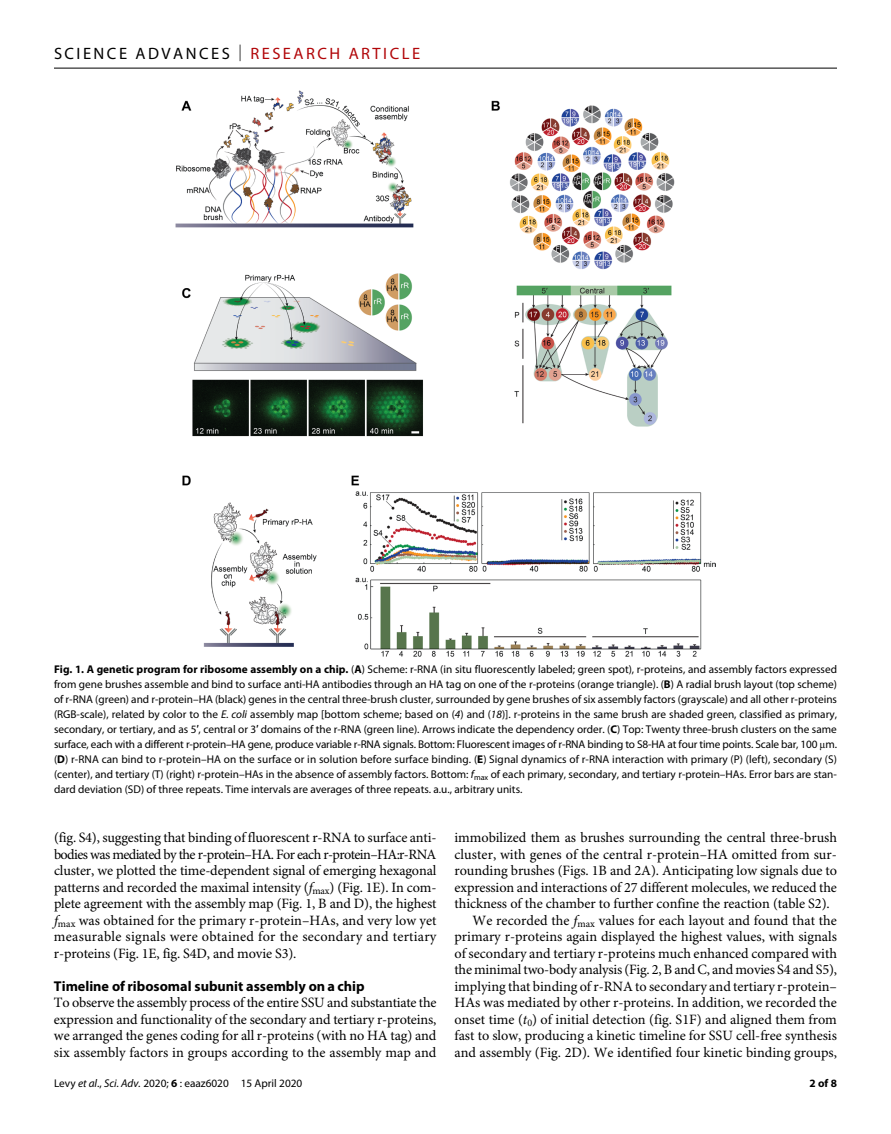
<style>
.page{position:relative;width:891px;height:1134px;background:#fff}
.page>*{position:absolute;margin:0;border:0;box-sizing:border-box;transform-origin:0 0}
.t1{font:16.5px "Myriad Pro";letter-spacing:.15em;color:#000}
.t2{font:14.25px/16.5px "Minion Pro";color:#000;text-align:justify}
.t3{font:700 14.25px "Myriad Pro";color:#000}
.t4{font:11.25px/15px "Myriad Pro";color:#000;text-align:justify}
.t5{font:700 11.25px "Myriad Pro";color:#000}
.s1{font-weight:300}
.s2{color:#b10508}
.s3{font-weight:700}
.s4{font-style:italic}
</style>
<div class="page">
<hr style="left:54px;top:68px;width:783px;height:1px;background:#000">
<img style="left:176px;top:90px;width:540px;height:567px">
<p class="t1" style="left:54px;top:40px;width:368px">SCIENCE ADVANCES <span class="s1">|</span> <span class="s2">RESEARCH ARTICLE</span></p>
<p class="t4" style="left:54px;top:662px;width:785px"><span class="s3">Fig. 1. A genetic program for ribosome assembly on a chip.</span> (<span class="s3">A</span>) Scheme: r-RNA (in situ fluorescently labeled; green spot), r-proteins, and assembly factors expressed from gene brushes assemble and bind to surface anti-HA antibodies through an HA tag on one of the r-proteins (orange triangle). (<span class="s3">B</span>) A radial brush layout (top scheme) of r-RNA (green) and r-protein–HA (black) genes in the central three-brush cluster, surrounded by gene brushes of six assembly factors (grayscale) and all other r-proteins (RGB-scale), related by color to the <span class="s4">E. coli</span> assembly map [bottom scheme; based on (<span class="s4">4</span>) and (<span class="s4">18</span>)]. r-proteins in the same brush are shaded green, classified as primary, secondary, or tertiary, and as 5′, central or 3′ domains of the r-RNA (green line). Arrows indicate the dependency order. (<span class="s3">C</span>) Top: Twenty three-brush clusters on the same surface, each with a different r-protein–HA gene, produce variable r-RNA signals. Bottom: Fluorescent images of r-RNA binding to S8-HA at four time points. Scale bar, 100 m. (<span class="s3">D</span>) r-RNA can bind to r-protein–HA on the surface or in solution before surface binding. (<span class="s3">E</span>) Signal dynamics of r-RNA interaction with primary (P) (left), secondary (S) (center), and tertiary (T) (right) r-protein–HAs in the absence of assembly factors. Bottom: <span class="s4">f</span><sub>max</sub> of each primary, secondary, and tertiary r-protein–HAs. Error bars are stan&shy;dard deviation (SD) of three repeats. Time intervals are averages of three repeats. a.u., arbitrary units.</p>
<p class="t2" style="left:54px;top:831px;width:384px">(fig. S4), suggesting that binding of fluorescent r-RNA to surface anti&shy;bodies was mediated by the r-protein–HA. For each r-protein–HA:r-RNA cluster, we plotted the time-dependent signal of emerging hexagonal patterns and recorded the maximal intensity (<span class="s4">f</span><sub>max</sub>) (Fig. 1E). In com&shy;plete agreement with the assembly map (Fig. 1, B and D), the highest <span class="s4">f</span><sub>max</sub> was obtained for the primary r-protein–HAs, and very low yet measurable signals were obtained for the secondary and tertiary r-proteins (Fig. 1E, fig. S4D, and movie S3).</p>
<p class="t3" style="left:54px;top:974px;width:312px">Timeline of ribosomal subunit assembly on a chip</p>
<p class="t2" style="left:54px;top:996px;width:384px">To observe the assembly process of the entire SSU and substantiate the expression and functionality of the secondary and tertiary r-proteins, we arranged the genes coding for all r-proteins (with no HA tag) and six assembly factors in groups according to the assembly map and</p>
<p class="t4" style="left:54px;top:1076px;width:250px">Levy <span class="s4">et al</span>., <span class="s4">Sci. Adv.</span> 2020; <span class="s3">6</span> : eaaz6020 15 April 2020</p>
<p class="t2" style="left:454px;top:831px;width:384px">immobilized them as brushes surrounding the central three-brush</p>
<p class="t2" style="left:454px;top:847px;width:384px">cluster, with genes of the central r-protein–HA omitted from sur-</p>
<p class="t2" style="left:454px;top:864px;width:384px">rounding brushes (Figs. 1B and 2A). Anticipating low signals due to</p>
<p class="t2" style="left:454px;top:880px;width:384px">expression and interactions of 27 different molecules, we reduced the</p>
<p class="t2" style="left:454px;top:897px;width:377px">thickness of the chamber to further confine the reaction (table S2).</p>
<p class="t2" style="left:472px;top:913px;width:366px">We recorded the <span class="s4">f</span><sub>max</sub> values for each layout and found that the</p>
<p class="t2" style="left:455px;top:930px;width:384px">primary r-proteins again displayed the highest values, with signals</p>
<p class="t2" style="left:455px;top:946px;width:384px">of secondary and tertiary r-proteins much enhanced compared with</p>
<p class="t2" style="left:455px;top:963px;width:384px">the minimal two-body analysis (Fig. 2, B and C, and movies S4 and S5),</p>
<p class="t2" style="left:455px;top:979px;width:384px">implying that binding of r-RNA to secondary and tertiary r-protein–</p>
<p class="t2" style="left:455px;top:996px;width:384px">HAs was mediated by other r-proteins. In addition, we recorded the</p>
<p class="t2" style="left:455px;top:1012px;width:384px">onset time (<span class="s4">t</span><sub>0</sub>) of initial detection (fig. S1F) and aligned them from</p>
<p class="t2" style="left:454px;top:1029px;width:384px">fast to slow, producing a kinetic timeline for SSU cell-free synthesis</p>
<p class="t2" style="left:454px;top:1045px;width:384px">and assembly (Fig. 2D). We identified four kinetic binding groups,</p>
<p class="t5" style="left:810px;top:1074px;width:29px">2 of 8</p>
</div>
